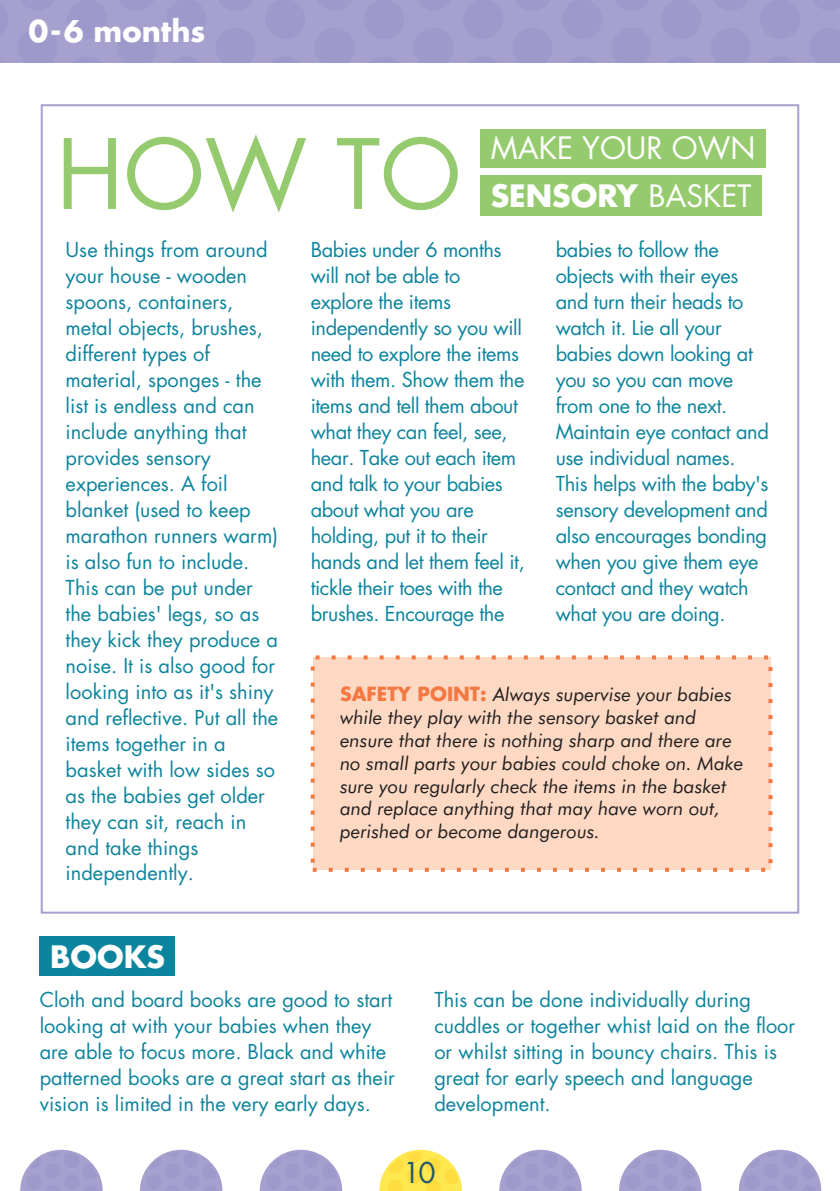
<style>
.page{position:relative;width:840px;height:1191px;background:#fff}
.page>*{position:absolute;margin:0;border:0;box-sizing:border-box;transform-origin:0 0}
.t1{font:94px "Futura Std";color:#95cb6e}
.t2{font:30px/47.8px "Futura Std";color:#fff}
.t3{font:700 30px "Futura Std";color:#fff}
.t4{font:700 29px "Futura Std";color:#fff}
.t5{font:28px "Futura Std";color:#21566e}
.t6{font:20px/26px "Futura Std";color:#0d849d}
.t7{font:20px/26px "Futura Std";letter-spacing:-.02em;color:#0d849d}
.t8{font:italic 19px/22.8px "Futura";color:#221f1f}
.s1{font-weight:700}
.s2{font-family:"Futura Std";font-weight:700;font-style:normal;color:#f37943}
</style>
<div class="page">
<div style="left:0;top:0;width:839px;height:62px;background:#a5a0ce"></div>
<div style="left:759px;top:0;width:40px;height:39px;background:#9e99cb;border-radius:50%"></div>
<div style="left:661px;top:0;width:39px;height:39px;background:#9e99cb;border-radius:50%"></div>
<div style="left:562px;top:0;width:40px;height:39px;background:#9e99cb;border-radius:50%"></div>
<div style="left:463px;top:0;width:40px;height:39px;background:#9e99cb;border-radius:50%"></div>
<div style="left:364px;top:0;width:40px;height:39px;background:#9e99cb;border-radius:50%"></div>
<div style="left:265px;top:0;width:40px;height:39px;background:#9e99cb;border-radius:50%"></div>
<div style="left:166px;top:0;width:40px;height:39px;background:#9e99cb;border-radius:50%"></div>
<div style="left:67px;top:0;width:40px;height:39px;background:#9e99cb;border-radius:50%"></div>
<svg style="left:738px;top:1149px;width:82px;height:42px"></svg>
<svg style="left:619px;top:1149px;width:82px;height:42px"></svg>
<svg style="left:499px;top:1149px;width:82px;height:42px"></svg>
<svg style="left:259px;top:1149px;width:83px;height:42px"></svg>
<svg style="left:140px;top:1149px;width:82px;height:42px"></svg>
<svg style="left:379px;top:1149px;width:82px;height:42px"></svg>
<svg style="left:20px;top:1149px;width:83px;height:42px"></svg>
<div style="left:480px;top:129px;width:10px;height:39px;background:#95cb6e"></div>
<div style="left:490px;top:129px;width:265px;height:39px;background:#95cb6e"></div>
<div style="left:755px;top:129px;width:10px;height:39px;background:#95cb6e"></div>
<div style="left:480px;top:175px;width:168px;height:40px;background:#95cb6e"></div>
<div style="left:648px;top:175px;width:103px;height:40px;background:#95cb6e"></div>
<div style="left:751px;top:175px;width:10px;height:40px;background:#95cb6e"></div>
<div style="left:312px;top:657px;width:458px;height:213px;background:#fdd9c4"></div>
<div style="left:310px;top:655px;width:462px;height:217px;border:4px dashed #f37943"></div>
<div style="left:40px;top:936px;width:125px;height:40px;background:#0d849d"></div>
<div style="left:165px;top:936px;width:9px;height:40px;background:#0d849d"></div>
<h3 class="t4" style="left:28px;top:18px;width:178px">0-6 months</h3>
<h1 class="t1" style="left:56px;top:130px;width:406px">HOW TO</h1>
<h2 class="t2" style="left:490px;top:126px;width:266px">MAKE YOUR OWN<br><span class="s1">SENSORY</span> BASKET</h2>
<p class="t6" style="left:66px;top:238px;width:214px">Use things from around your house - wooden spoons, containers, metal objects, brushes, different types of material, sponges - the list is endless and can include anything that provides sensory experiences. A foil blanket (used to keep marathon runners warm) is also fun to include.<br>This can be put under the babies' legs, so as they kick they produce a noise. It is also good for looking into as it's shiny and reflective. Put all the items together in a basket with low sides so as the babies get older they can sit, reach in and take things independently.</p>
<p class="t7" style="left:310px;top:238px;width:215px">Babies under 6 months will not be able to explore the items independently so you will need to explore the items with them. Show them the items and tell them about what they can feel, see, hear. Take out each item and talk to your babies about what you are holding, put it to their hands and let them feel it, tickle their toes with the brushes. Encourage the</p>
<p class="t7" style="left:555px;top:238px;width:214px">babies to follow the objects with their eyes and turn their heads to watch it. Lie all your babies down looking at you so you can move from one to the next.<br>Maintain eye contact and use individual names.<br>This helps with the baby's sensory development and also encourages bonding when you give them eye contact and they watch what you are doing.</p>
<p class="t8" style="left:340px;top:684px;width:405px"><span class="s2">SAFETY POINT:</span> Always supervise your babies while they play with the sensory basket and ensure that there is nothing sharp and there are no small parts your babies could choke on. Make sure you regularly check the items in the basket and replace anything that may have worn out, perished or become dangerous.</p>
<h2 class="t3" style="left:50px;top:942px;width:116px">BOOKS</h2>
<p class="t6" style="left:40px;top:988px;width:356px">Cloth and board books are good to start looking at with your babies when they are able to focus more. Black and white patterned books are a great start as their vision is limited in the very early days.</p>
<p class="t6" style="left:434px;top:988px;width:362px">This can be done individually during cuddles or together whist laid on the floor or whilst sitting in bouncy chairs. This is great for early speech and language development.</p>
<h3 class="t5" style="left:403px;top:1159px;width:34px">10</h3>
</div>
